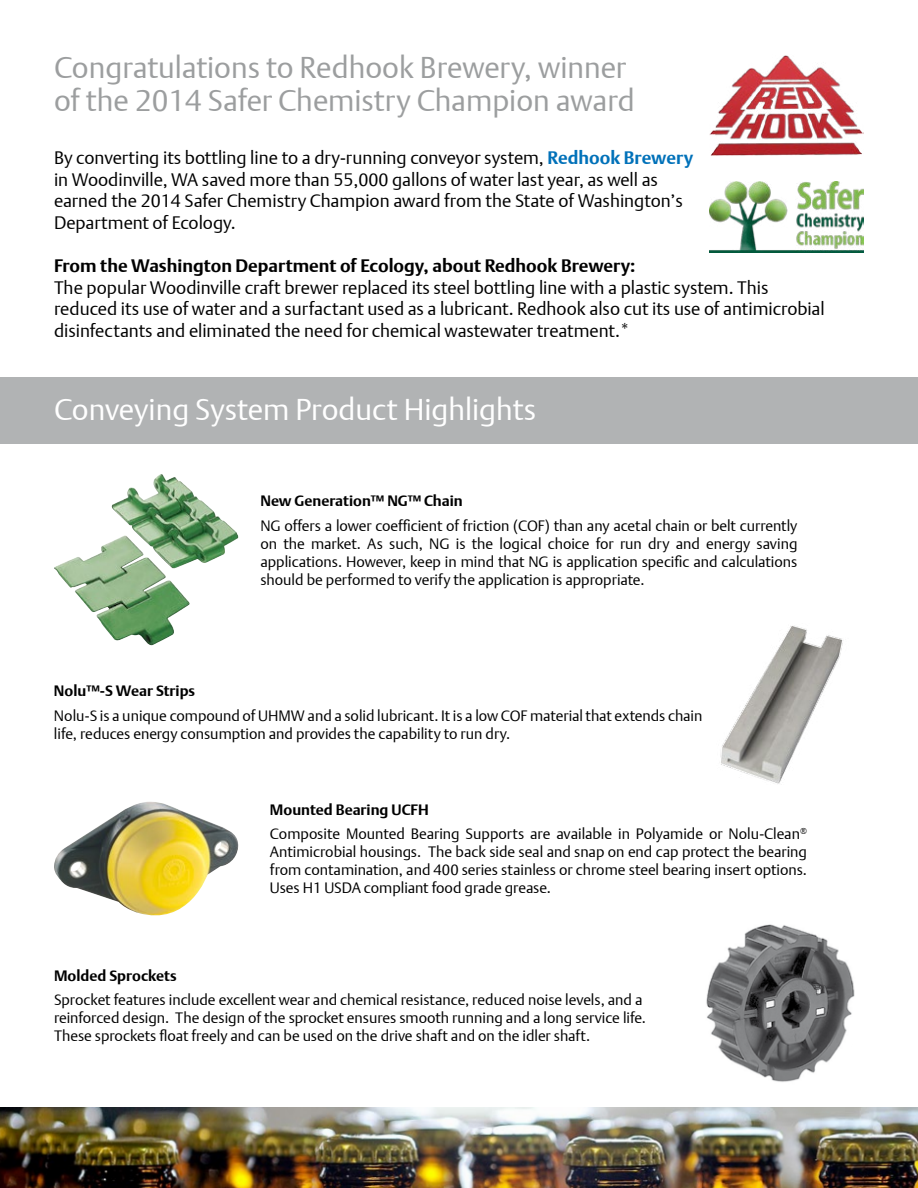
<style>
.page{position:relative;width:918px;height:1188px;background:#fff}
.page>*{position:absolute;margin:0;border:0;box-sizing:border-box;transform-origin:0 0}
.t1{font:300 30px/33px "DTL Argo T";color:#9c9e9f}
.t2{font:300 30px "DTL Argo T";color:#fff}
.t3{font:300 18px/21.6px "DTL Argo T";color:#000}
.t4{font:700 18px "DTL Argo T";color:#000}
.t5{font:300 15px/18px "DTL Argo T";color:#000}
.t6{font:700 15px "DTL Argo T";color:#000}
.s1{font-weight:700;color:#0071b9}
.s2{font-weight:700}
</style>
<div class="page">
<img style="left:54px;top:474px;width:185px;height:171px">
<img style="left:0;top:1107px;width:918px;height:81px">
<img style="left:54px;top:802px;width:185px;height:114px">
<div style="left:0;top:377px;width:918px;height:67px;background:#b1b3b4"></div>
<img style="left:706px;top:924px;width:149px;height:158px">
<img style="left:720px;top:626px;width:123px;height:158px">
<img style="left:710px;top:55px;width:154px;height:101px">
<img style="left:710px;top:181px;width:154px;height:71px">
<h1 class="t1" style="left:54px;top:51px;width:582px">Congratulations to Redhook Brewery, winner of the 2014 Safer Chemistry Champion award</h1>
<p class="t3" style="left:54px;top:147px;width:641px">By converting its bottling line to a dry-running conveyor system, <span class="s1">Redhook Brewery </span>in Woodinville, WA saved more than 55,000 gallons of water last year, as well as earned the 2014 Safer Chemistry Champion award from the State of Washington’s Department of Ecology.</p>
<p class="t4" style="left:54px;top:255px;width:583px">From the Washington Department of Ecology, about Redhook Brewery:</p>
<p class="t3" style="left:54px;top:276px;width:772px">The popular Woodinville craft brewer replaced its steel bottling line with a plastic system. This reduced its use of water and a surfactant used as a lubricant. Redhook also cut its use of antimicrobial disinfectants and eliminated the need for chemical wastewater treatment.*</p>
<h1 class="t2" style="left:54px;top:392px;width:484px">Conveying System Product Highlights</h1>
<p class="t6" style="left:260px;top:492px;width:204px">New Generation™ NG™ Chain</p>
<p class="t5" style="left:260px;top:516px;width:539px;text-align:justify">NG offers a lower coefficient of friction (COF) than any acetal chain or belt currently on the market. As such, NG is the logical choice for run dry and energy saving applications. However, keep in mind that NG is application specific and calculations should be performed to verify the application is appropriate.</p>
<p class="t6" style="left:54px;top:682px;width:143px">Nolu™-S Wear Strips</p>
<p class="t5" style="left:54px;top:707px;width:650px">Nolu-S is a unique compound of UHMW and a solid lubricant. It is a low COF material that extends chain life, reduces energy consumption and provides the capability to run dry.</p>
<p class="t5" style="left:270px;top:797px;width:539px;line-height:24.8px"><span class="s2">Mounted Bearing UCFH<br></span>Composite Mounted Bearing Supports are available in Polyamide or Nolu-Clean<sup>®</sup></p>
<p class="t5" style="left:270px;top:843px;width:539px;text-align:justify">Antimicrobial housings. The back side seal and snap on end cap protect the bearing from contamination, and 400 series stainless or chrome steel bearing insert options.<br>Uses H1 USDA compliant food grade grease.</p>
<p class="t6" style="left:54px;top:966px;width:124px">Molded Sprockets</p>
<p class="t5" style="left:54px;top:991px;width:594px">Sprocket features include excellent wear and chemical resistance, reduced noise levels, and a reinforced design. The design of the sprocket ensures smooth running and a long service life.<br>These sprockets float freely and can be used on the drive shaft and on the idler shaft.</p>
</div>
